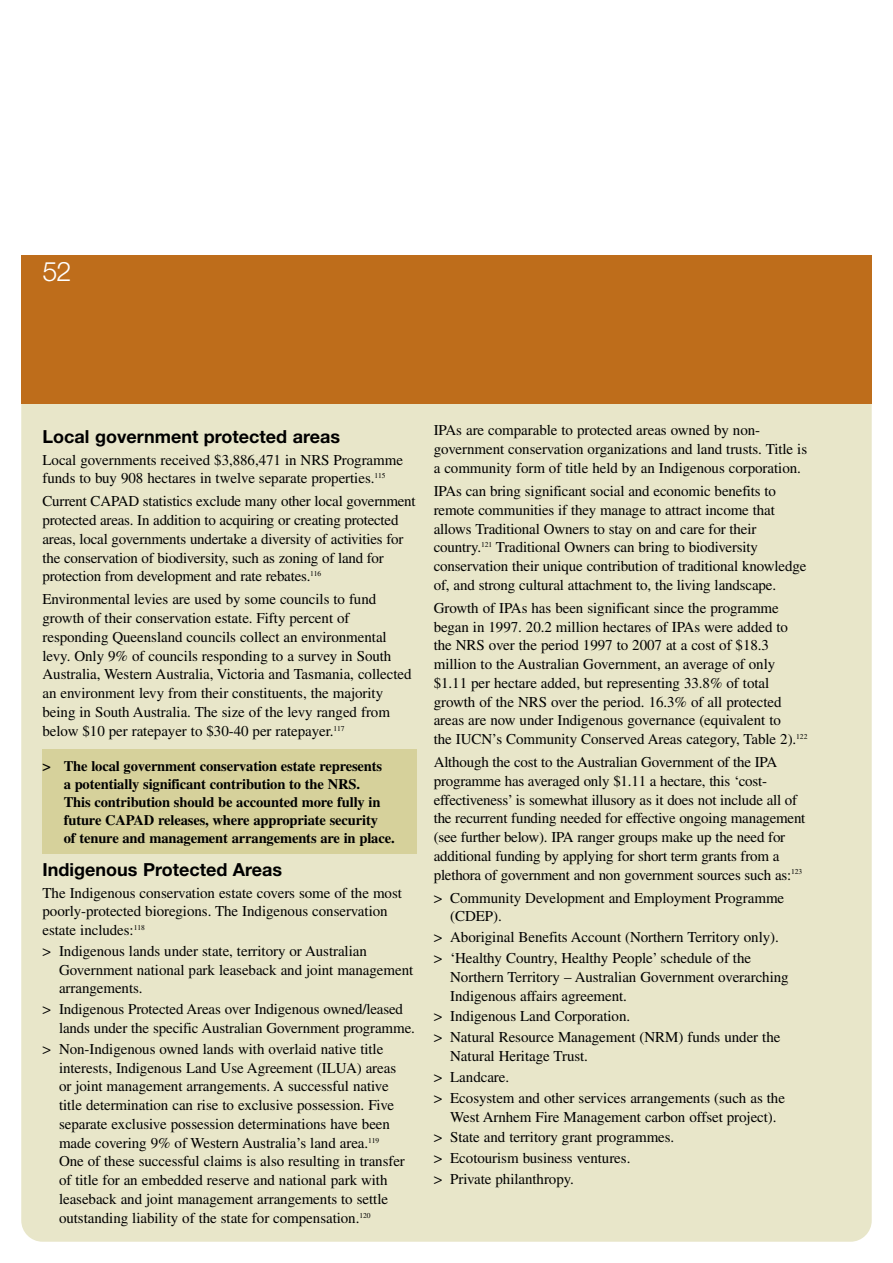
<style>
.page{position:relative;width:893px;height:1263px;background:#fff}
.page>*{position:absolute;margin:0;border:0;box-sizing:border-box;transform-origin:0 0}
.t1{font:27px "Helvetica Neue Light TT";color:#fff}
.t2{font:700 18px "Helvetica Neue";color:#000}
.t3{font:15px/18.8px "Times";letter-spacing:-.005em;color:#000}
.t4{font:700 14.55px/18.1px "Times";letter-spacing:-.01em;color:#000}
</style>
<div class="page">
<div style="left:21px;top:255px;width:851px;height:987px;background:#e8e6c9;border-radius:21px"></div>
<div style="left:43px;top:750px;width:374px;height:104px;background:#d6d19b"></div>
<div style="left:21px;top:255px;width:851px;height:149px;background:#be6d1b"></div>
<h1 class="t1" style="left:43px;top:255px;width:30px">52</h1>
<p class="t2" style="left:43px;top:425px;width:299px">Local government protected areas</p>
<p class="t3" style="left:43px;top:452px;width:362px">Local governments received $3,886,471 in NRS Programme funds to buy 908 hectares in twelve separate properties.<sup>115</sup></p>
<p class="t3" style="left:43px;top:493px;width:375px">Current CAPAD statistics exclude many other local government protected areas. In addition to acquiring or creating protected areas, local governments undertake a diversity of activities for the conservation of biodiversity, such as zoning of land for protection from development and rate rebates.<sup>116</sup></p>
<p class="t3" style="left:43px;top:591px;width:370px">Environmental levies are used by some councils to fund growth of their conservation estate. Fifty percent of responding Queensland councils collect an environmental levy. Only 9% of councils responding to a survey in South Australia, Western Australia, Victoria and Tasmania, collected an environment levy from their constituents, the majority being in South Australia. The size of the levy ranged from below $10 per ratepayer to $30-40 per ratepayer.<sup>117</sup></p>
<p class="t4" style="left:64px;top:758px;width:332px;text-indent:-21px">&gt; The local government conservation estate represents<br>a potentially significant contribution to the NRS.<br>This contribution should be accounted more fully in future CAPAD releases, where appropriate security<br>of tenure and management arrangements are in place.</p>
<p class="t2" style="left:43px;top:858px;width:241px">Indigenous Protected Areas</p>
<p class="t3" style="left:43px;top:885px;width:361px">The Indigenous conservation estate covers some of the most poorly-protected bioregions. The Indigenous conservation estate includes:<sup>118</sup></p>
<p class="t3" style="left:59px;top:943px;width:356px;text-indent:-17px">&gt; Indigenous lands under state, territory or Australian<br>Government national park leaseback and joint management arrangements.</p>
<p class="t3" style="left:59px;top:1001px;width:357px;text-indent:-17px">&gt; Indigenous Protected Areas over Indigenous owned/leased lands under the specific Australian Government programme.</p>
<p class="t3" style="left:59px;top:1041px;width:347px;text-indent:-16px">&gt; Non-Indigenous owned lands with overlaid native title interests, Indigenous Land Use Agreement (ILUA) areas or joint management arrangements. A successful native title determination can rise to exclusive possession. Five separate exclusive possession determinations have been made covering 9% of Western Australia’s land area.<sup>119<br></sup>One of these successful claims is also resulting in transfer of title for an embedded reserve and national park with leaseback and joint management arrangements to settle outstanding liability of the state for compensation.<sup>120</sup></p>
<p class="t3" style="left:434px;top:423px;width:375px">IPAs are comparable to protected areas owned by non&shy;government conservation organizations and land trusts. Title is a community form of title held by an Indigenous corporation.</p>
<p class="t3" style="left:434px;top:483px;width:374px">IPAs can bring significant social and economic benefits to remote communities if they manage to attract income that allows Traditional Owners to stay on and care for their country.<sup>121</sup> Traditional Owners can bring to biodiversity conservation their unique contribution of traditional knowledge of, and strong cultural attachment to, the living landscape.</p>
<p class="t3" style="left:434px;top:600px;width:375px">Growth of IPAs has been significant since the programme began in 1997. 20.2 million hectares of IPAs were added to the NRS over the period 1997 to 2007 at a cost of $18.3 million to the Australian Government, an average of only $1.11 per hectare added, but representing 33.8% of total growth of the NRS over the period. 16.3% of all protected areas are now under Indigenous governance (equivalent to<br>the IUCN’s Community Conserved Areas category, Table 2).<sup>122</sup></p>
<p class="t3" style="left:434px;top:754px;width:373px">Although the cost to the Australian Government of the IPA programme has averaged only $1.11 a hectare, this ‘cost&shy;effectiveness’ is somewhat illusory as it does not include all of the recurrent funding needed for effective ongoing management (see further below). IPA ranger groups make up the need for additional funding by applying for short term grants from a plethora of government and non government sources such as:<sup>123</sup></p>
<p class="t3" style="left:450px;top:890px;width:335px;text-indent:-17px">&gt; Community Development and Employment Programme (CDEP).</p>
<p class="t3" style="left:434px;top:928px;width:347px;line-height:20.9px">&gt; Aboriginal Benefits Account (Northern Territory only). &gt; ‘Healthy Country, Healthy People’ schedule of the</p>
<p class="t3" style="left:450px;top:969px;width:340px">Northern Territory – Australian Government overarching<br>Indigenous affairs agreement.</p>
<p class="t3" style="left:434px;top:1007px;width:348px;line-height:20.9px">&gt; Indigenous Land Corporation.<br>&gt; Natural Resource Management (NRM) funds under the</p>
<p class="t3" style="left:434px;top:1047px;width:353px;line-height:20.9px;text-indent:17px">Natural Heritage Trust.<br>&gt; Landcare.<br>&gt; Ecosystem and other services arrangements (such as the</p>
<p class="t3" style="left:434px;top:1108px;width:344px;line-height:20.9px;text-indent:17px">West Arnhem Fire Management carbon offset project). &gt; State and territory grant programmes.<br>&gt; Ecotourism business ventures.<br>&gt; Private philanthropy.</p>
</div>
